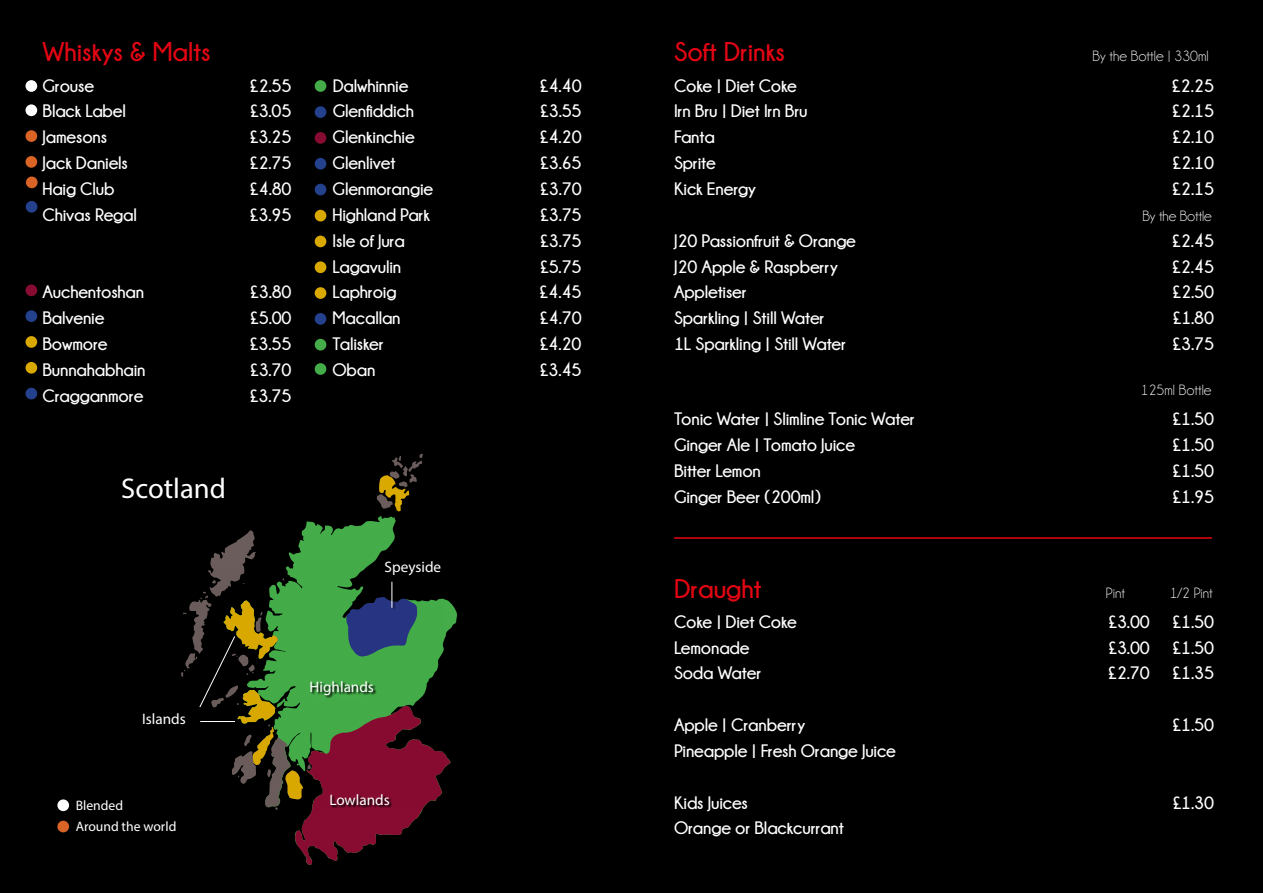
<style>
.page{position:relative;width:1263px;height:893px;background:#000}
.page>*{position:absolute;margin:0;border:0;box-sizing:border-box;transform-origin:0 0}
.t1{font:28.65px "Myriad Pro";color:#fff}
.t2{font:700 27px "Champagne&Limousines";color:#e30613}
.t3{font:700 18px "Champagne&Limousines";letter-spacing:-.01em;color:#fff}
.t4{font:15.15px "Myriad Pro";color:#fff}
.t5{font:15px "Champagne&Limousines";color:#fff}
.t6{font:13.65px "Myriad Pro";color:#fff}
</style>
<div class="page">
<svg style="left:303px;top:516px;width:154px;height:112px"></svg>
<svg style="left:377px;top:454px;width:46px;height:58px"></svg>
<svg style="left:181px;top:530px;width:270px;height:335px"></svg>
<div style="left:26px;top:80px;width:11px;height:12px;background:#fff;border-radius:50%"></div>
<div style="left:315px;top:80px;width:11px;height:12px;background:#44ad49;border-radius:50%"></div>
<div style="left:315px;top:106px;width:11px;height:12px;background:#24418e;border-radius:50%"></div>
<div style="left:26px;top:104px;width:11px;height:12px;background:#fff;border-radius:50%"></div>
<div style="left:315px;top:132px;width:11px;height:12px;background:#880c32;border-radius:50%"></div>
<div style="left:26px;top:130px;width:11px;height:12px;background:#d96425;border-radius:50%"></div>
<div style="left:315px;top:158px;width:11px;height:12px;background:#24418e;border-radius:50%"></div>
<div style="left:26px;top:156px;width:11px;height:12px;background:#d96425;border-radius:50%"></div>
<div style="left:315px;top:184px;width:11px;height:11px;background:#24418e;border-radius:50%"></div>
<div style="left:26px;top:177px;width:12px;height:11px;background:#d96425;border-radius:50%"></div>
<div style="left:315px;top:210px;width:11px;height:11px;background:#d9a900;border-radius:50%"></div>
<div style="left:26px;top:284px;width:11px;height:12px;background:#880c32;border-radius:50%"></div>
<div style="left:315px;top:236px;width:11px;height:11px;background:#d9a900;border-radius:50%"></div>
<div style="left:26px;top:310px;width:11px;height:12px;background:#24418e;border-radius:50%"></div>
<div style="left:315px;top:261px;width:11px;height:12px;background:#d9a900;border-radius:50%"></div>
<div style="left:26px;top:336px;width:11px;height:12px;background:#d9a900;border-radius:50%"></div>
<div style="left:315px;top:287px;width:11px;height:12px;background:#d9a900;border-radius:50%"></div>
<div style="left:26px;top:362px;width:11px;height:12px;background:#d9a900;border-radius:50%"></div>
<div style="left:315px;top:313px;width:11px;height:12px;background:#24418e;border-radius:50%"></div>
<div style="left:26px;top:201px;width:11px;height:12px;background:#24418e;border-radius:50%"></div>
<div style="left:26px;top:388px;width:11px;height:11px;background:#24418e;border-radius:50%"></div>
<div style="left:315px;top:339px;width:11px;height:11px;background:#44ad49;border-radius:50%"></div>
<div style="left:315px;top:363px;width:11px;height:12px;background:#44ad49;border-radius:50%"></div>
<div style="left:57px;top:821px;width:12px;height:11px;background:#d96425;border-radius:50%"></div>
<div style="left:57px;top:799px;width:12px;height:12px;background:#fff;border-radius:50%"></div>
<hr style="left:674px;top:537px;width:538px;height:2px;background:#e30613">
<h2 class="t2" style="left:43px;top:37px;width:170px">Whiskys &amp; Malts</h2>
<p class="t3" style="left:43px;top:75px;width:53px">Grouse</p>
<p class="t3" style="left:250px;top:75px;width:43px">£2.55</p>
<p class="t3" style="left:43px;top:101px;width:85px">Black Label</p>
<p class="t3" style="left:250px;top:101px;width:43px">£3.05</p>
<p class="t3" style="left:42px;top:127px;width:66px">Jamesons</p>
<p class="t3" style="left:250px;top:127px;width:43px">£3.25</p>
<p class="t3" style="left:42px;top:153px;width:87px">Jack Daniels</p>
<p class="t3" style="left:250px;top:153px;width:43px">£2.75</p>
<p class="t3" style="left:42px;top:179px;width:74px">Haig Club</p>
<p class="t3" style="left:250px;top:179px;width:43px">£4.80</p>
<p class="t3" style="left:42px;top:205px;width:96px">Chivas Regal</p>
<p class="t3" style="left:250px;top:205px;width:43px">£3.95</p>
<p class="t3" style="left:42px;top:282px;width:103px">Auchentoshan</p>
<p class="t3" style="left:250px;top:282px;width:43px">£3.80</p>
<p class="t3" style="left:42px;top:308px;width:64px">Balvenie</p>
<p class="t3" style="left:250px;top:308px;width:43px">£5.00</p>
<p class="t3" style="left:42px;top:334px;width:67px">Bowmore</p>
<p class="t3" style="left:250px;top:334px;width:43px">£3.55</p>
<p class="t3" style="left:42px;top:360px;width:105px">Bunnahabhain</p>
<p class="t3" style="left:250px;top:360px;width:43px">£3.70</p>
<p class="t3" style="left:42px;top:386px;width:102px">Cragganmore</p>
<p class="t3" style="left:250px;top:386px;width:43px">£3.75</p>
<h1 class="t1" style="left:121px;top:471px;width:106px">Scotland</h1>
<p class="t3" style="left:333px;top:75px;width:77px">Dalwhinnie</p>
<p class="t3" style="left:540px;top:75px;width:43px">£4.40</p>
<p class="t3" style="left:333px;top:101px;width:83px">Glenfiddich</p>
<p class="t3" style="left:540px;top:101px;width:43px">£3.55</p>
<p class="t3" style="left:333px;top:127px;width:84px">Glenkinchie</p>
<p class="t3" style="left:540px;top:127px;width:43px">£4.20</p>
<p class="t3" style="left:333px;top:153px;width:65px">Glenlivet</p>
<p class="t3" style="left:540px;top:153px;width:43px">£3.65</p>
<p class="t3" style="left:333px;top:179px;width:102px">Glenmorangie</p>
<p class="t3" style="left:541px;top:179px;width:43px">£3.70</p>
<p class="t3" style="left:333px;top:205px;width:99px">Highland Park</p>
<p class="t3" style="left:540px;top:205px;width:43px">£3.75</p>
<p class="t3" style="left:333px;top:231px;width:74px">Isle of Jura</p>
<p class="t3" style="left:540px;top:231px;width:43px">£3.75</p>
<p class="t3" style="left:333px;top:256px;width:70px">Lagavulin</p>
<p class="t3" style="left:540px;top:256px;width:43px">£5.75</p>
<p class="t3" style="left:333px;top:282px;width:65px">Laphroig</p>
<p class="t3" style="left:540px;top:282px;width:43px">£4.45</p>
<p class="t3" style="left:333px;top:308px;width:70px">Macallan</p>
<p class="t3" style="left:540px;top:308px;width:43px">£4.70</p>
<p class="t3" style="left:333px;top:334px;width:53px">Talisker</p>
<p class="t3" style="left:540px;top:334px;width:43px">£4.20</p>
<p class="t3" style="left:333px;top:360px;width:45px">Oban</p>
<p class="t3" style="left:540px;top:360px;width:43px">£3.45</p>
<p class="t4" style="left:385px;top:557px;width:58px">Speyside</p>
<p class="t4" style="left:142px;top:710px;width:45px">Islands</p>
<p class="t6" style="left:76px;top:797px;width:49px">Blended</p>
<p class="t6" style="left:76px;top:818px;width:102px">Around the world</p>
<p class="t4" style="left:310px;top:678px;width:66px">Highlands</p>
<p class="t4" style="left:329px;top:791px;width:62px">Lowlands</p>
<h2 class="t2" style="left:674px;top:37px;width:113px">Soft Drinks</h2>
<p class="t5" style="left:1092px;top:49px;width:118px">By the Bottle | 330ml</p>
<p class="t3" style="left:674px;top:75px;width:124px">Coke | Diet Coke</p>
<p class="t3" style="left:1172px;top:75px;width:43px">£2.25</p>
<p class="t3" style="left:674px;top:101px;width:135px">Irn Bru | Diet Irn Bru</p>
<p class="t3" style="left:1172px;top:101px;width:43px">£2.15</p>
<p class="t3" style="left:674px;top:127px;width:42px">Fanta</p>
<p class="t3" style="left:1173px;top:127px;width:43px">£2.10</p>
<p class="t3" style="left:674px;top:153px;width:43px">Sprite</p>
<p class="t3" style="left:1173px;top:153px;width:43px">£2.10</p>
<p class="t3" style="left:674px;top:179px;width:83px">Kick Energy</p>
<p class="t3" style="left:1172px;top:179px;width:43px">£2.15</p>
<p class="t5" style="left:1142px;top:208px;width:71px">By the Bottle</p>
<p class="t3" style="left:674px;top:231px;width:183px">J20 Passionfruit &amp; Orange</p>
<p class="t3" style="left:1172px;top:231px;width:43px">£2.45</p>
<p class="t3" style="left:674px;top:256px;width:166px">J20 Apple &amp; Raspberry</p>
<p class="t3" style="left:1172px;top:256px;width:43px">£2.45</p>
<p class="t3" style="left:674px;top:282px;width:74px">Appletiser</p>
<p class="t3" style="left:1173px;top:282px;width:43px">£2.50</p>
<p class="t3" style="left:674px;top:308px;width:152px">Sparkling | Still Water</p>
<p class="t3" style="left:1173px;top:308px;width:43px">£1.80</p>
<p class="t3" style="left:674px;top:334px;width:174px">1L Sparkling | Still Water</p>
<p class="t3" style="left:1173px;top:334px;width:43px">£3.75</p>
<p class="t5" style="left:1141px;top:383px;width:72px">125ml Bottle</p>
<p class="t3" style="left:674px;top:409px;width:242px">Tonic Water | Slimline Tonic Water</p>
<p class="t3" style="left:1173px;top:409px;width:43px">£1.50</p>
<p class="t3" style="left:674px;top:435px;width:183px">Ginger Ale | Tomato Juice</p>
<p class="t3" style="left:1173px;top:435px;width:43px">£1.50</p>
<p class="t3" style="left:674px;top:461px;width:89px">Bitter Lemon</p>
<p class="t3" style="left:1173px;top:461px;width:43px">£1.50</p>
<p class="t3" style="left:674px;top:487px;width:148px">Ginger Beer (200ml)</p>
<p class="t3" style="left:1173px;top:487px;width:43px">£1.95</p>
<h2 class="t2" style="left:674px;top:573px;width:89px">Draught</h2>
<p class="t5" style="left:1106px;top:585px;width:21px">Pint</p>
<p class="t5" style="left:1170px;top:585px;width:45px">1/2 Pint</p>
<p class="t3" style="left:674px;top:611px;width:124px">Coke | Diet Coke</p>
<p class="t3" style="left:1109px;top:611px;width:43px">£3.00</p>
<p class="t3" style="left:1173px;top:611px;width:43px">£1.50</p>
<p class="t3" style="left:674px;top:637px;width:77px">Lemonade</p>
<p class="t3" style="left:1109px;top:637px;width:43px">£3.00</p>
<p class="t3" style="left:1173px;top:637px;width:43px">£1.50</p>
<p class="t3" style="left:674px;top:663px;width:89px">Soda Water</p>
<p class="t3" style="left:1108px;top:663px;width:43px">£2.70</p>
<p class="t3" style="left:1173px;top:663px;width:43px">£1.35</p>
<p class="t3" style="left:674px;top:715px;width:133px">Apple | Cranberry</p>
<p class="t3" style="left:1173px;top:715px;width:43px">£1.50</p>
<p class="t3" style="left:674px;top:741px;width:223px">Pineapple | Fresh Orange Juice</p>
<p class="t3" style="left:674px;top:792px;width:75px">Kids Juices</p>
<p class="t3" style="left:1173px;top:792px;width:43px">£1.30</p>
<p class="t3" style="left:674px;top:818px;width:171px">Orange or Blackcurrant</p>
</div>
